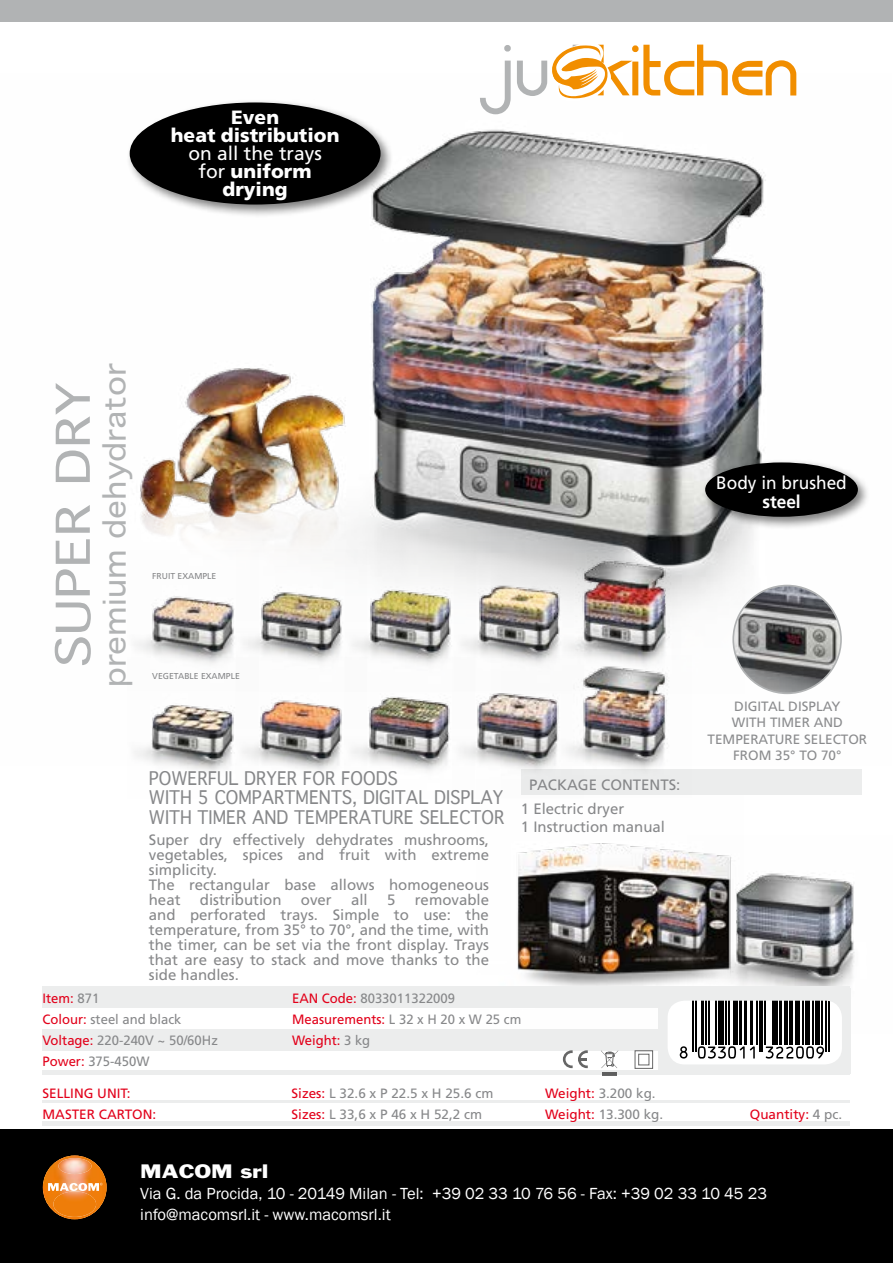
<style>
.page{position:relative;width:893px;height:1263px;background:#fff}
.page>*{position:absolute;margin:0;border:0;box-sizing:border-box;transform-origin:0 0}
.t1{font:45px "Geneva";color:#b1b3b4;scale:1.2 1}
.t2{font:30px "Geneva";color:#b1b3b4;scale:1.1 1}
.t3{font:19.2px/18px "Frutiger LT Std";color:#fff;text-align:center}
.t4{font:900 19.2px/18px "Frutiger LT Std";color:#fff;text-align:center}
.t5{font:18px/19.5px "Geneva";color:#87888a;scale:.95 1}
.t6{font:18px "Frutiger LT Std";color:#fff;scale:.96 1}
.t7{font:18px "Franklin Gothic";color:#fff;scale:1.2 1}
.t8{font:700 18px "Frutiger LT Std";color:#fff;scale:.96 1}
.t9{font:16.5px/21px "Franklin Gothic";color:#fff}
.t10{font:15px/15px "Frutiger LT Std";color:#87888a}
.t11{font:13.5px/21px "Frutiger LT Std";color:#87888a}
.t12{font:13.5px/16.2px "Frutiger LT Std";color:#8b8c8e;text-align:center}
.t13{font:13.5px "Frutiger LT Std";color:#e2001a}
.t14{font:8.55px "Frutiger LT Std";color:#87888a}
.s1{font-weight:900}
.s2{color:#e2001a}
.s3{color:#87888a}
</style>
<div class="page">
<img style="left:517px;top:843px;width:170px;height:186px">
<img style="left:140px;top:129px;width:702px;height:566px">
<img style="left:687px;top:852px;width:168px;height:134px">
<div style="left:0;top:1129px;width:893px;height:134px;background:#000"></div>
<div style="left:0;top:0;width:893px;height:21px;background:#b1b3b4"></div>
<div style="left:521px;top:770px;width:340px;height:25px;background:#eceded"></div>
<svg style="left:43px;top:1155px;width:64px;height:64px"></svg>
<hr style="left:43px;top:1071px;width:807px;height:4px;background:#eceded">
<div style="left:43px;top:986px;width:807px;height:22px;background:#eceded"></div>
<div style="left:43px;top:1029px;width:807px;height:21px;background:#eceded"></div>
<div style="left:659px;top:988px;width:192px;height:86px;background:#eceded"></div>
<div style="left:668px;top:1001px;width:174px;height:63px;background:#fff;border-radius:17px"></div>
<svg style="left:680px;top:1046px;width:7px;height:12px"></svg>
<hr style="left:692px;top:1001px;width:2px;height:51px;background:#000">
<hr style="left:695px;top:1001px;width:2px;height:51px;background:#000">
<hr style="left:701px;top:1001px;width:3px;height:43px;background:#000">
<hr style="left:705px;top:1001px;width:2px;height:43px;background:#000">
<hr style="left:708px;top:1001px;width:2px;height:43px;background:#000">
<hr style="left:715px;top:1001px;width:2px;height:43px;background:#000">
<div style="left:718px;top:1001px;width:6px;height:43px;background:#000"></div>
<hr style="left:726px;top:1001px;width:1px;height:43px;background:#000">
<hr style="left:728px;top:1001px;width:2px;height:43px;background:#000">
<hr style="left:733px;top:1001px;width:4px;height:43px;background:#000">
<hr style="left:738px;top:1001px;width:3px;height:43px;background:#000">
<hr style="left:744px;top:1001px;width:3px;height:43px;background:#000">
<svg style="left:698px;top:1046px;width:57px;height:13px"></svg>
<hr style="left:750px;top:1001px;width:3px;height:43px;background:#000">
<hr style="left:756px;top:1001px;width:1px;height:43px;background:#000">
<hr style="left:759px;top:1001px;width:1px;height:51px;background:#000">
<hr style="left:762px;top:1001px;width:1px;height:51px;background:#000">
<hr style="left:765px;top:1001px;width:1px;height:43px;background:#000">
<hr style="left:772px;top:1001px;width:1px;height:43px;background:#000">
<hr style="left:775px;top:1001px;width:3px;height:43px;background:#000">
<hr style="left:779px;top:1001px;width:3px;height:43px;background:#000">
<hr style="left:785px;top:1001px;width:3px;height:43px;background:#000">
<hr style="left:789px;top:1001px;width:3px;height:43px;background:#000">
<hr style="left:795px;top:1001px;width:4px;height:43px;background:#000">
<hr style="left:802px;top:1001px;width:2px;height:43px;background:#000">
<hr style="left:805px;top:1001px;width:4px;height:43px;background:#000">
<hr style="left:812px;top:1001px;width:2px;height:43px;background:#000">
<svg style="left:766px;top:1046px;width:58px;height:12px"></svg>
<hr style="left:815px;top:1001px;width:4px;height:43px;background:#000">
<hr style="left:821px;top:1001px;width:1px;height:43px;background:#000">
<hr style="left:825px;top:1001px;width:2px;height:51px;background:#000">
<hr style="left:828px;top:1001px;width:2px;height:51px;background:#000">
<img style="left:733px;top:585px;width:108px;height:108px;border-radius:54px">
<hr style="left:43px;top:1100px;width:807px;height:2px;background:#eceded">
<hr style="left:43px;top:1122px;width:807px;height:4px;background:#eceded">
<svg style="left:563px;top:1050px;width:25px;height:18px"></svg>
<svg style="left:601px;top:1050px;width:17px;height:18px"></svg>
<hr style="left:602px;top:1072px;width:15px;height:3px;background:#000">
<img style="left:135px;top:551px;width:101px;height:106px">
<img style="left:236px;top:550px;width:109px;height:107px">
<img style="left:345px;top:550px;width:131px;height:107px">
<img style="left:454px;top:551px;width:38px;height:106px">
<img style="left:134px;top:657px;width:102px;height:115px">
<img style="left:236px;top:657px;width:108px;height:114px">
<img style="left:344px;top:657px;width:108px;height:114px">
<img style="left:452px;top:657px;width:50px;height:108px">
<img style="left:492px;top:532px;width:252px;height:161px">
<img style="left:502px;top:655px;width:189px;height:116px">
<svg style="left:480px;top:44px;width:317px;height:71px"></svg>
<div style="left:126px;top:99px;width:267px;height:119px;background:#000;opacity:.5"></div>
<div style="left:130px;top:102px;width:251px;height:103px;background:#000;border-radius:50%"></div>
<div style="left:702px;top:459px;width:169px;height:70px;background:#000;opacity:.5"></div>
<div style="left:705px;top:462px;width:153px;height:55px;background:#000;border-radius:50%"></div>
<p class="t4" style="left:171px;top:108px;width:170px">Even<br>heat distribution</p>
<p class="t3" style="left:188px;top:144px;width:135px">on all the trays for <span class="s1">uniform drying</span></p>
<h1 class="t1" style="left:48px;top:668px;width:239px;rotate:-90deg">SUPER DRY</h1>
<h2 class="t2" style="left:98px;top:687px;width:296px;rotate:-90deg">premium dehydrator</h2>
<p class="t14" style="left:152px;top:571px;width:66px">FRUIT EXAMPLE</p>
<p class="t14" style="left:152px;top:671px;width:89px">VEGETABLE EXAMPLE</p>
<p class="t5" style="left:149px;top:769px;width:375px">POWERFUL DRYER FOR FOODS<br>WITH 5 COMPARTMENTS, DIGITAL DISPLAY with</p>
<p class="t5" style="left:198px;top:808px;width:325px">TIMER AND TEMPERATURE SELECTOR</p>
<p class="t10" style="left:149px;top:832px;width:342px">Super dry effectively dehydrates mushrooms, vegetables, spices and fruit with extreme simplicity.<br>The rectangular base allows homogeneous heat</p>
<p class="t10" style="left:149px;top:892px;width:342px;text-align:justify;text-indent:266px">removable and perforated trays. Simple to use: the temperature, from 35° to 70°, and the time, with the timer, can be set via the front display. Trays that are easy to stack and move thanks to the side handles.</p>
<p class="t10" style="left:200px;top:892px;width:83px">distribution</p>
<p class="t10" style="left:301px;top:892px;width:32px">over</p>
<p class="t10" style="left:351px;top:892px;width:18px">all</p>
<p class="t10" style="left:387px;top:892px;width:10px">5</p>
<p class="t10" style="left:521px;top:773px;width:161px;line-height:24px;text-indent:8px">PACKAGE CONTENTS:<br>1 Electric dryer</p>
<p class="t10" style="left:521px;top:819px;width:146px">1 Instruction manual</p>
<p class="t11" style="left:43px;top:988px;width:177px"><span class="s2">Item:</span> 871<br><span class="s2">Colour:</span> steel and black<br><span class="s2">Voltage:</span> 220-240V ~ 50/60Hz<br><span class="s2">Power:</span> 375-450W</p>
<p class="t11" style="left:292px;top:988px;width:231px"><span class="s2">EAN Code:</span> 8033011322009<br><span class="s2">Measurements:</span> L 32 x H 20 x W 25 cm<br><span class="s2">Weight:</span> 3 kg</p>
<p class="t6" style="left:716px;top:472px;width:138px">Body in brushed</p>
<p class="t8" style="left:762px;top:491px;width:42px">steel</p>
<p class="t12" style="left:708px;top:698px;width:161px">DIGITAL DISPLAY<br>WITH TIMER AND<br>TEMPERATURE SELECTOR<br>FROM 35° TO 70°</p>
<p class="t13" style="left:43px;top:1085px;width:15px">Selling</p>
<p class="t13" style="left:97px;top:1085px;width:9px">unit</p>
<p class="t13" style="left:127px;top:1085px;width:5px">:</p>
<p class="t11" style="left:292px;top:1083px;width:203px"><span class="s2">Sizes:</span> L 32.6 x P 22.5 x H 25.6 cm</p>
<p class="t11" style="left:545px;top:1083px;width:112px"><span class="s2">Weight:</span> 3.200 kg.</p>
<p class="t13" style="left:43px;top:1106px;width:22px">Master</p>
<p class="t13" style="left:99px;top:1106px;width:19px">Carton</p>
<p class="t13" style="left:153px;top:1106px;width:5px">:</p>
<p class="t11" style="left:292px;top:1104px;width:192px"><span class="s2">Sizes:</span> L 33,6 x P 46 x H 52,2 cm</p>
<p class="t11" style="left:545px;top:1104px;width:120px"><span class="s2">Weight:</span> 13.300 kg.</p>
<p class="t13" style="left:750px;top:1106px;width:94px">Quantity: <span class="s3">4 pc.</span></p>
<p class="t7" style="left:140px;top:1159px;width:108px">MACOM srl</p>
<p class="t9" style="left:140px;top:1183px;width:628px">Via G. da Procida, 10 - 20149 Milan - Tel: +39 02 33 10 76 56 - Fax: +39 02 33 10 45 23 info@macomsrl.it - www.macomsrl.it</p>
</div>
